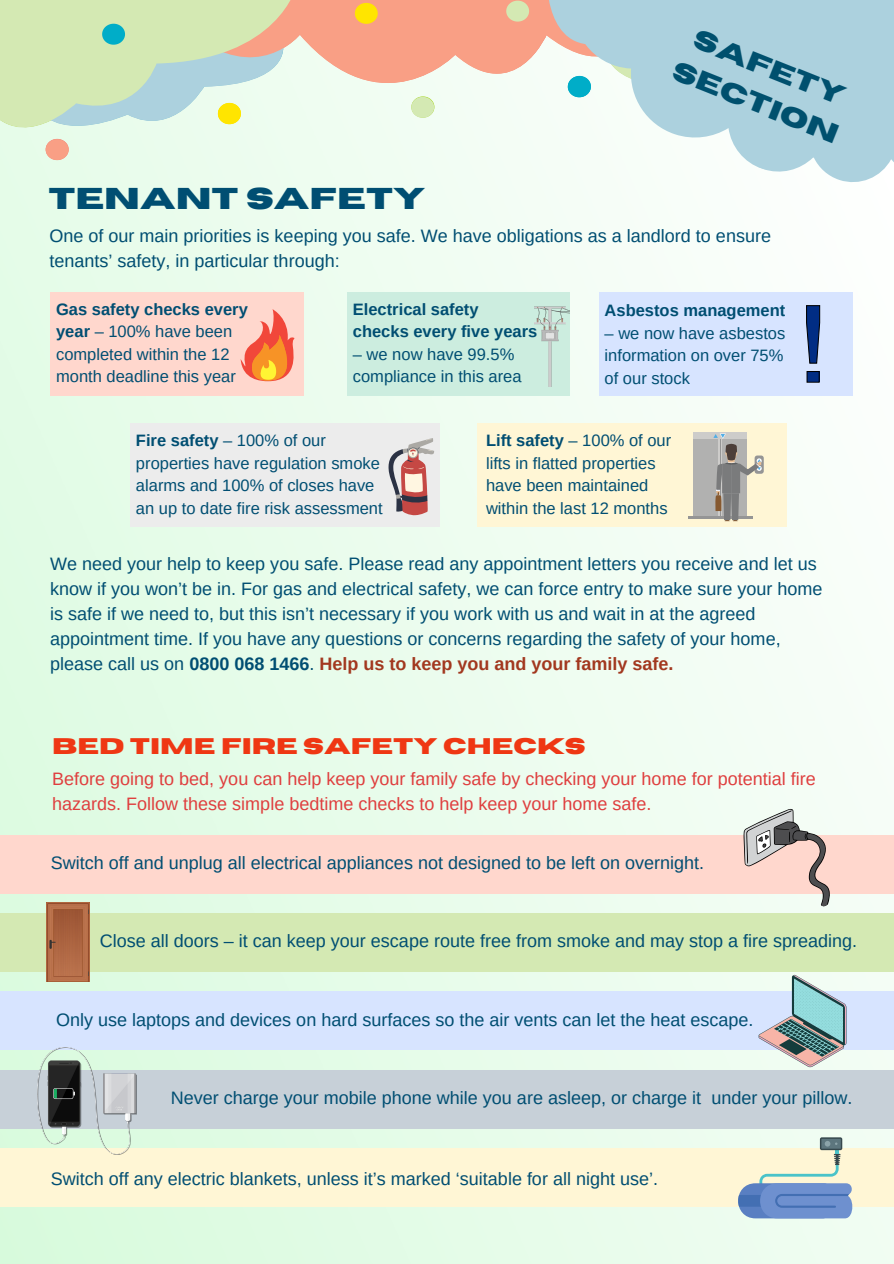
<style>
.page{position:relative;width:894px;height:1264px;background:#fff}
.page>*{position:absolute;margin:0;border:0;box-sizing:border-box;transform-origin:0 0}
.t1{font:700 30px "Horizon";color:#004e72}
.t2{font:700 27px/37px "Horizon";color:#00506e}
.t3{font:700 22.5px "Horizon";color:#ef3713}
.t4{font:18px/24.8px "Arimo";color:#004e72}
.t5{font:18px/24.8px "Arimo";color:#df3e3e}
.t6{font:16.5px/22.5px "Arimo";color:#004e72}
.t7{font:700 16.5px/22.5px "Arimo";color:#004e72}
.s1{font-weight:700}
.s2{font-weight:700;color:#a2381f}
</style>
<div class="page">
<img style="left:0;top:130px;width:893px;height:1133px">
<svg style="left:296px;top:0;width:245px;height:130px;fill:#f99f85"></svg>
<svg style="left:355px;top:2px;width:23px;height:22px"></svg>
<svg style="left:506px;top:0;width:23px;height:22px"></svg>
<svg style="left:411px;top:96px;width:23px;height:22px"></svg>
<svg style="left:0;top:0;width:296px;height:156px;background:#d8e9b9"></svg>
<svg style="left:37px;top:23px;width:253px;height:137px;background:#d5e7cd"></svg>
<svg style="left:541px;top:0;width:352px;height:233px;fill:#acd1de"></svg>
<div style="left:50px;top:292px;width:253px;height:103px;background:#ffd7cd"></div>
<div style="left:347px;top:292px;width:222px;height:103px;background:#cceddf"></div>
<img style="left:534px;top:307px;width:35px;height:79px">
<div style="left:599px;top:292px;width:253px;height:103px;background:#d7e4ff"></div>
<div style="left:130px;top:424px;width:309px;height:103px;background:#ececec"></div>
<div style="left:477px;top:424px;width:309px;height:103px;background:#fff6d5"></div>
<div style="left:693px;top:432px;width:54px;height:84px;background:#cdccca"></div>
<div style="left:693px;top:439px;width:54px;height:77px;background:#b1b1b0"></div>
<hr style="left:688px;top:516px;width:64px;height:2px;background:#959595">
<svg style="left:754px;top:455px;width:9px;height:19px"></svg>
<svg style="left:713px;top:433px;width:48px;height:88px"></svg>
<div style="left:806px;top:371px;width:13px;height:11px;background:#012d84"></div>
<div style="left:806px;top:371px;width:13px;height:11px;border:1px solid #000"></div>
<svg style="left:806px;top:305px;width:14px;height:59px"></svg>
<svg style="left:388px;top:438px;width:46px;height:77px"></svg>
<div style="left:0;top:835px;width:893px;height:58px;background:#ffd7cd"></div>
<div style="left:0;top:913px;width:893px;height:58px;background:#d4e9b3"></div>
<div style="left:0;top:991px;width:893px;height:58px;background:#d7e4ff"></div>
<div style="left:0;top:1070px;width:893px;height:58px;background:#c7d0d8"></div>
<div style="left:0;top:1148px;width:893px;height:58px;background:#fff6d5"></div>
<img style="left:46px;top:902px;width:43px;height:79px">
<svg style="left:758px;top:974px;width:88px;height:93px"></svg>
<svg style="left:819px;top:1137px;width:23px;height:13px"></svg>
<div style="left:821px;top:1138px;width:19px;height:10px;background:#5d767e"></div>
<svg style="left:737px;top:1140px;width:115px;height:78px"></svg>
<svg style="left:743px;top:808px;width:86px;height:98px"></svg>
<img style="left:37px;top:1047px;width:99px;height:107px">
<svg style="left:240px;top:309px;width:55px;height:73px"></svg>
<h2 class="t2" style="left:694px;top:18px;width:178px;rotate:22deg">SAFETY<br>SECTION</h2>
<h1 class="t1" style="left:48px;top:183px;width:378px">TENANT SAFETY</h1>
<p class="t4" style="left:50px;top:223px;width:722px">One of our main priorities is keeping you safe. We have obligations as a landlord to ensure tenants’ safety, in particular through:</p>
<p class="t6" style="left:56px;top:298px;width:193px"><span class="s1">Gas safety checks every year</span> – 100% have been completed within the 12 month deadline this year</p>
<p class="t7" style="left:353px;top:297px;width:186px">Electrical safety checks every five years</p>
<p class="t6" style="left:353px;top:342px;width:170px">– we now have 99.5% compliance in this area</p>
<p class="t7" style="left:604px;top:299px;width:182px">Asbestos management</p>
<p class="t6" style="left:604px;top:322px;width:182px;text-align:justify">– we now have asbestos information on over 75% of our stock</p>
<p class="t6" style="left:136px;top:429px;width:248px"><span class="s1">Fire safety</span> – 100% of our properties have regulation smoke alarms and 100% of closes have an up to date fire risk assessment</p>
<p class="t6" style="left:486px;top:429px;width:187px"><span class="s1">Lift safety</span> – 100% of our lifts in flatted properties have been maintained within the last 12 months</p>
<p class="t4" style="left:50px;top:552px;width:773px">We need your help to keep you safe. Please read any appointment letters you receive and let us know if you won’t be in. For gas and electrical safety, we can force entry to make sure your home is safe if we need to, but this isn’t necessary if you work with us and wait in at the agreed appointment time. If you have any questions or concerns regarding the safety of your home, please call us on <span class="s1">0800 068 1466</span>. <span class="s2">Help us to keep you and your family safe.</span></p>
<p class="t3" style="left:52px;top:735px;width:535px">BED TIME FIRE SAFETY CHECKS</p>
<p class="t5" style="left:52px;top:766px;width:764px">Before going to bed, you can help keep your family safe by checking your home for potential fire hazards. Follow these simple bedtime checks to help keep your home safe.</p>
<p class="t4" style="left:51px;top:850px;width:654px">Switch off and unplug all electrical appliances not designed to be left on overnight.</p>
<p class="t4" style="left:100px;top:928px;width:758px">Close all doors – it can keep your escape route free from smoke and may stop a fire spreading.</p>
<p class="t4" style="left:56px;top:1007px;width:698px">Only use laptops and devices on hard surfaces so the air vents can let the heat escape.</p>
<p class="t4" style="left:171px;top:1085px;width:683px">Never charge your mobile phone while you are asleep, or charge it under your pillow.</p>
<p class="t4" style="left:51px;top:1166px;width:608px">Switch off any electric blankets, unless it’s marked ‘suitable for all night use’.</p>
</div>
